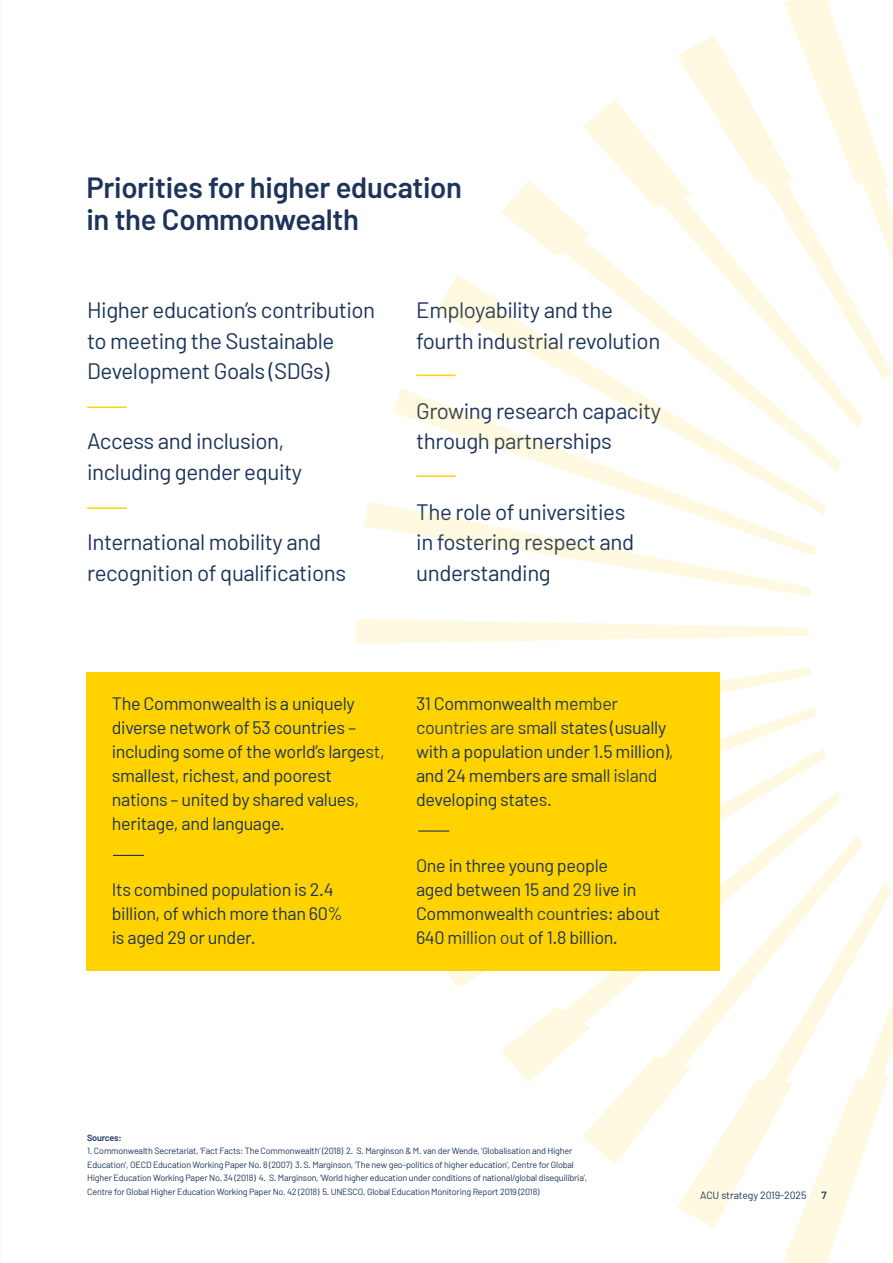
<style>
.page{position:relative;width:893px;height:1263px;background:#fff}
.page>*{position:absolute;margin:0;border:0;box-sizing:border-box;transform-origin:0 0}
.t1{font:600 29.25px/31.5px "Barlow";letter-spacing:-.01em;color:#1c345a}
.t2{font:22.35px/30.8px "Barlow";letter-spacing:-.02em;color:#1c345a}
.t3{font:18px/24px "Barlow";letter-spacing:-.02em;color:#1c345a}
.t4{font:10.5px "Barlow";letter-spacing:-.01em;color:#1c345a}
.t5{font:600 10.5px "Barlow";color:#1c345a}
.t6{font:9px/13.5px "Barlow";letter-spacing:-.02em;color:#1c345a}
.t7{font:600 9px "Barlow";letter-spacing:-.02em;color:#1c345a}
</style>
<div class="page">
<hr style="left:87px;top:407px;width:40px;height:1px;background:#ffd200">
<hr style="left:87px;top:507px;width:40px;height:2px;background:#ffd200">
<hr style="left:416px;top:375px;width:40px;height:1px;background:#ffd200">
<div style="left:86px;top:671px;width:634px;height:299px;background:#ffd200"></div>
<hr style="left:113px;top:855px;width:31px;height:1px;background:#1c345a">
<svg style="left:364px;top:667px;width:447px;height:81px"></svg>
<svg style="left:356px;top:619px;width:452px;height:25px"></svg>
<svg style="left:364px;top:501px;width:447px;height:95px"></svg>
<svg style="left:392px;top:388px;width:424px;height:168px"></svg>
<svg style="left:784px;top:1002px;width:109px;height:261px"></svg>
<svg style="left:678px;top:882px;width:214px;height:346px"></svg>
<svg style="left:583px;top:836px;width:280px;height:328px"></svg>
<svg style="left:501px;top:791px;width:340px;height:292px"></svg>
<svg style="left:436px;top:748px;width:390px;height:240px"></svg>
<svg style="left:436px;top:275px;width:390px;height:240px"></svg>
<svg style="left:501px;top:180px;width:340px;height:292px"></svg>
<svg style="left:582px;top:100px;width:281px;height:327px"></svg>
<svg style="left:677px;top:35px;width:215px;height:346px"></svg>
<svg style="left:783px;top:0;width:110px;height:334px"></svg>
<h1 class="t1" style="left:86px;top:171px;width:377px">Priorities for higher education in the Commonwealth</h1>
<p class="t2" style="left:87px;top:294px;width:290px">Higher education’s contribution to meeting the Sustainable<br>Development Goals (SDGs)</p>
<p class="t2" style="left:87px;top:425px;width:216px">Access and inclusion, including gender equity</p>
<p class="t2" style="left:87px;top:526px;width:260px">International mobility and recognition of qualifications</p>
<p class="t2" style="left:416px;top:294px;width:246px">Employability and the fourth industrial revolution</p>
<p class="t2" style="left:416px;top:395px;width:246px">Growing research capacity through partnerships</p>
<p class="t2" style="left:416px;top:496px;width:219px">The role of universities in fostering respect and understanding</p>
<p class="t3" style="left:112px;top:691px;width:274px">The Commonwealth is a uniquely diverse network of 53 countries – including some of the world’s largest, smallest, richest, and poorest nations – united by shared values, heritage, and language.</p>
<p class="t3" style="left:112px;top:877px;width:232px">Its combined population is 2.4 billion, of which more than 60% is aged 29 or under.</p>
<p class="t3" style="left:416px;top:691px;width:259px">31 Commonwealth member countries are small states (usually with a population under 1.5 million), and 24 members are small island developing states.</p>
<p class="t3" style="left:416px;top:853px;width:246px">One in three young people<br>aged between 15 and 29 live in<br>Commonwealth countries: about<br>640 million out of 1.8 billion.</p>
<p class="t7" style="left:87px;top:1132px;width:36px">Sources:</p>
<p class="t6" style="left:87px;top:1144px;width:501px">1. Commonwealth Secretariat, ‘Fact Facts: The Commonwealth’ (2018) 2. S. Marginson &amp; M. van der Wende, ‘Globalisation and Higher Education’, OECD Education Working Paper No. 8 (2007) 3. S. Marginson, ‘The new geo-politics of higher education’, Centre for Global Higher Education Working Paper No. 34 (2018) 4. S. Marginson, ‘World higher education under conditions of national/global disequilibria’, Centre for Global Higher Education Working Paper No. 42 (2018) 5. UNESCO, Global Education Monitoring Report 2019 (2018)</p>
<p class="t4" style="left:700px;top:1189px;width:108px">ACU strategy 2019-2025</p>
<p class="t5" style="left:822px;top:1189px;width:7px">7</p>
</div>
